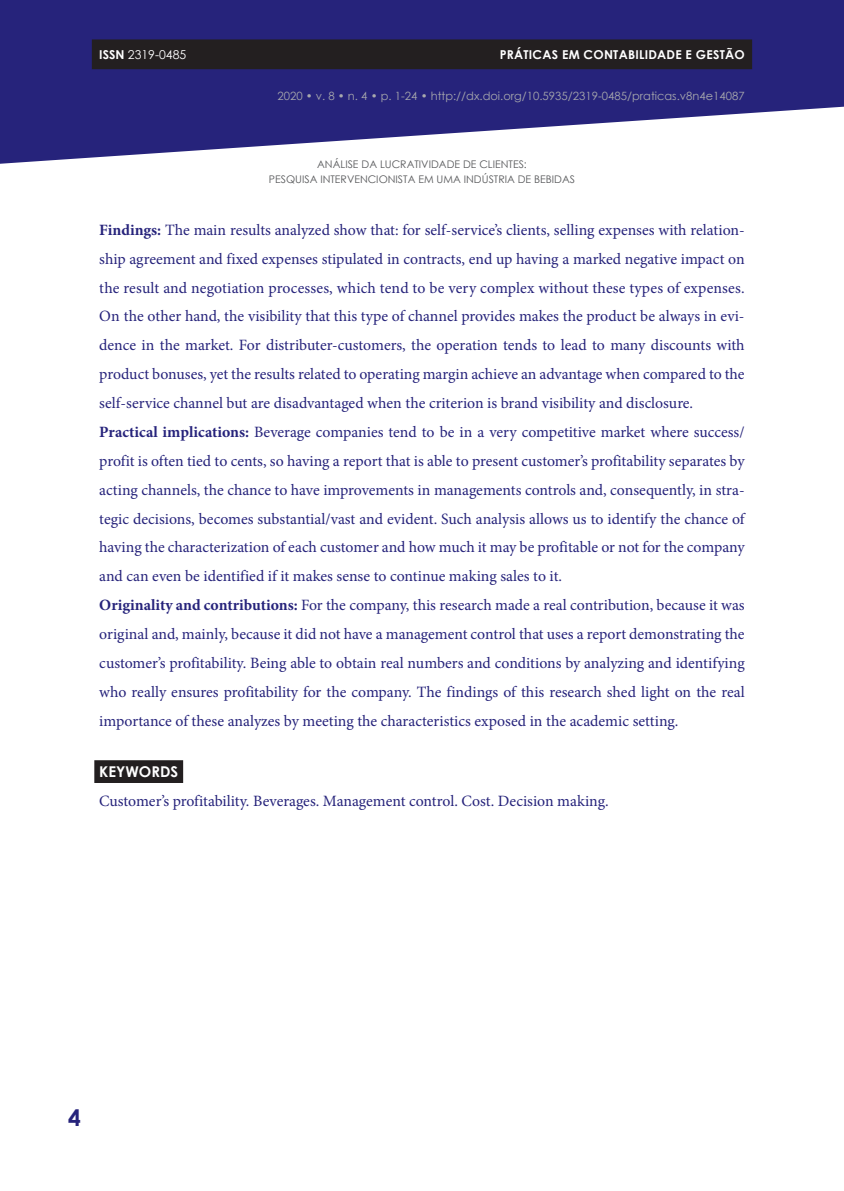
<style>
.page{position:relative;width:844px;height:1191px;background:#fff}
.page>*{position:absolute;margin:0;border:0;box-sizing:border-box;transform-origin:0 0}
.t1{font:700 22.75px "Century Gothic";color:#26237b}
.t2{font:15.75px/28.9px "Minion Pro";color:#26237b}
.t3{font:700 14.88px "Century Gothic";color:#fff}
.t4{font:700 12.25px "Century Gothic";letter-spacing:.02em;color:#fff}
.t5{font:12.25px "Century Gothic";color:#fff}
.t6{font:11.38px "Century Gothic";color:#a8a9ad}
.t7{font:10.5px/15.8px "Century Gothic";color:#57585a;text-align:center}
.s1{font-weight:700}
</style>
<div class="page">
<svg style="left:0;top:0;width:843px;height:164px;fill:#26237b"></svg>
<div style="left:92px;top:39px;width:660px;height:30px;background:#231f20"></div>
<div style="left:94px;top:760px;width:89px;height:23px;background:#231f20"></div>
<p class="t5" style="left:99px;top:46px;width:88px"><span class="s1">ISSN</span> 2319-0485</p>
<p class="t4" style="left:499px;top:45px;width:246px">PRÁTICAS EM CONTABILIDADE E GESTÃO</p>
<p class="t6" style="left:277px;top:88px;width:468px">2020 • v. 8 • n. 4 • p. 1-24 • http://dx.doi.org/10.5935/2319-0485/praticas.v8n4e14087</p>
<p class="t7" style="left:269px;top:156px;width:307px">ANÁLISE DA LUCRATIVIDADE DE CLIENTES:<br>PESQUISA INTERVENCIONISTA EM UMA INDÚSTRIA DE BEBIDAS</p>
<p class="t2" style="left:99px;top:215px;width:646px"><span class="s1">Findings:</span> The main results analyzed show that: for self-service’s clients, selling expenses with relation&shy;ship agreement and fixed expenses stipulated in contracts, end up having a marked negative impact on the result and negotiation processes, which tend to be very complex without these types of expenses.<br>On the other hand, the visibility that this type of channel provides makes the product be always in evi&shy;dence in the market. For distributer-customers, the operation tends to lead to many discounts with product bonuses, yet the results related to operating margin achieve an advantage when compared to the self-service channel but are disadvantaged when the criterion is brand visibility and disclosure.<br><span class="s1">Practical implications:</span> Beverage companies tend to be in a very competitive market where success/ profit is often tied to cents, so having a report that is able to present customer’s profitability separates by acting channels, the chance to have improvements in managements controls and, consequently, in stra&shy;tegic decisions, becomes substantial/vast and evident. Such analysis allows us to identify the chance of having the characterization of each customer and how much it may be profitable or not for the company and can even be identified if it makes sense to continue making sales to it.<br><span class="s1">Originality and contributions:</span> For the company, this research made a real contribution, because it was original and, mainly, because it did not have a management control that uses a report demonstrating the customer’s profitability. Being able to obtain real numbers and conditions by analyzing and identifying who really ensures profitability for the company. The findings of this research shed light on the real importance of these analyzes by meeting the characteristics exposed in the academic setting.</p>
<p class="t3" style="left:99px;top:760px;width:80px">KEYWORDS</p>
<p class="t2" style="left:99px;top:786px;width:511px">Customer’s profitability. Beverages. Management control. Cost. Decision making.</p>
<h1 class="t1" style="left:68px;top:1100px;width:14px">4</h1>
</div>
